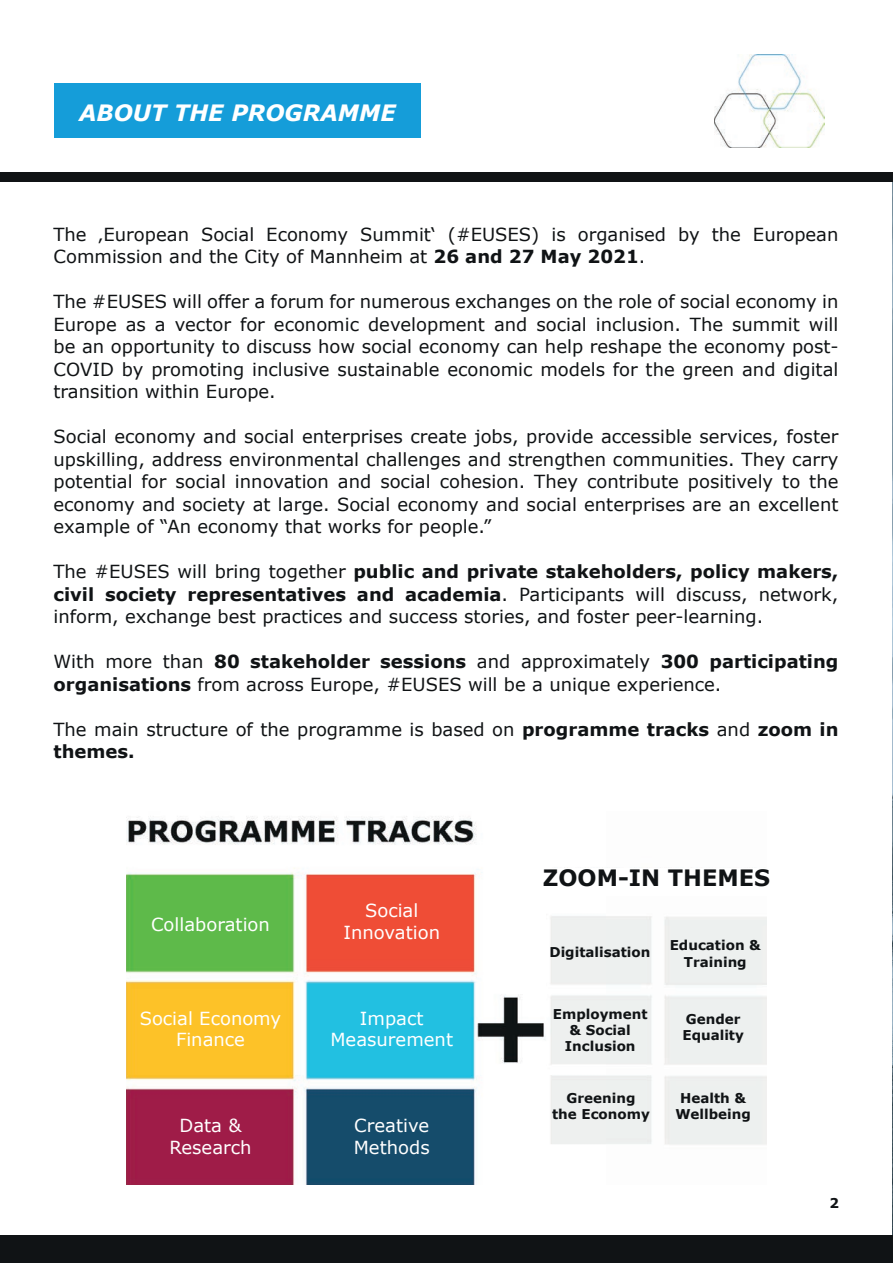
<style>
.page{position:relative;width:893px;height:1263px;background:#fff}
.page>*{position:absolute;margin:0;border:0;box-sizing:border-box;transform-origin:0 0}
.t1{font:italic 700 22.5px "Verdana";color:#fff}
.t2{font:700 22.5px "Verdana";color:#101315}
.t3{font:18px/22.5px "Verdana";color:#101315}
.t4{font:18px/21.6px "Verdana";color:#fff;text-align:center}
.t5{font:700 13.5px/16.2px "Verdana";color:#101315;text-align:center}
.s1{font-weight:700}
</style>
<div class="page">
<div style="left:54px;top:84px;width:367px;height:54px;background:#159dd9"></div>
<img style="left:715px;top:54px;width:109px;height:94px">
<img style="left:127px;top:816px;width:639px;height:368px">
<div style="left:540px;top:869px;width:233px;height:27px;background:#fff"></div>
<img style="left:892px;top:182px;width:1px;height:1053px">
<div style="left:0;top:1235px;width:893px;height:28px;background:#101315"></div>
<div style="left:0;top:173px;width:893px;height:9px;background:#101315"></div>
<p class="t1" style="left:79px;top:98px;width:318px">ABOUT THE PROGRAMME</p>
<p class="t3" style="left:54px;top:223px;width:786px">The ‚European Social Economy Summit‘ (#EUSES) is organised by the European<br>Commission and the City of Mannheim at <span class="s1">26 and 27 May 2021</span>.</p>
<p class="t3" style="left:54px;top:291px;width:786px;text-align:justify">The #EUSES will offer a forum for numerous exchanges on the role of social economy in Europe as a vector for economic development and social inclusion. The summit will be an opportunity to discuss how social economy can help reshape the economy post-COVID by promoting inclusive sustainable economic models for the green and digital transition within Europe.</p>
<p class="t3" style="left:54px;top:426px;width:786px;text-align:justify">Social economy and social enterprises create jobs, provide accessible services, foster upskilling, address environmental challenges and strengthen communities. They carry potential for social innovation and social cohesion. They contribute positively to the economy and society at large. Social economy and social enterprises are an excellent example of “An economy that works for people.”</p>
<p class="t3" style="left:54px;top:561px;width:786px;text-align:justify">The #EUSES will bring together <span class="s1">public and private stakeholders, policy makers, civil society representatives and academia</span>. Participants will discuss, network, inform, exchange best practices and success stories, and foster peer-learning.</p>
<p class="t3" style="left:54px;top:651px;width:786px">With more than <span class="s1">80 stakeholder sessions</span> and approximately <span class="s1">300 participating organisations</span> from across Europe, #EUSES will be a unique experience.</p>
<p class="t3" style="left:54px;top:718px;width:786px">The main structure of the programme is based on <span class="s1">programme tracks</span> and <span class="s1">zoom in themes.</span></p>
<p class="t4" style="left:151px;top:914px;width:120px">Collaboration</p>
<p class="t4" style="left:343px;top:900px;width:98px">Social<br>Innovation</p>
<p class="t4" style="left:140px;top:1008px;width:143px">Social Economy<br>Finance</p>
<p class="t4" style="left:330px;top:1008px;width:124px">Impact<br>Measurement</p>
<p class="t4" style="left:169px;top:1115px;width:84px">Data &amp;<br>Research</p>
<p class="t4" style="left:354px;top:1115px;width:77px;text-align:left">Creative<br>Methods</p>
<p class="t2" style="left:543px;top:863px;width:229px">ZOOM-IN THEMES</p>
<p class="t5" style="left:549px;top:944px;width:102px">Digitalisation</p>
<p class="t5" style="left:670px;top:937px;width:93px">Education &amp;<br>Training</p>
<p class="t5" style="left:553px;top:1006px;width:96px">Employment &amp; Social<br>Inclusion</p>
<p class="t5" style="left:682px;top:1011px;width:63px;text-align:left">Gender<br>Equality</p>
<p class="t5" style="left:552px;top:1090px;width:99px">Greening<br>the Economy</p>
<p class="t5" style="left:675px;top:1090px;width:77px">Health &amp;<br>Wellbeing</p>
<p class="t5" style="left:829px;top:1195px;width:11px">2</p>
</div>
